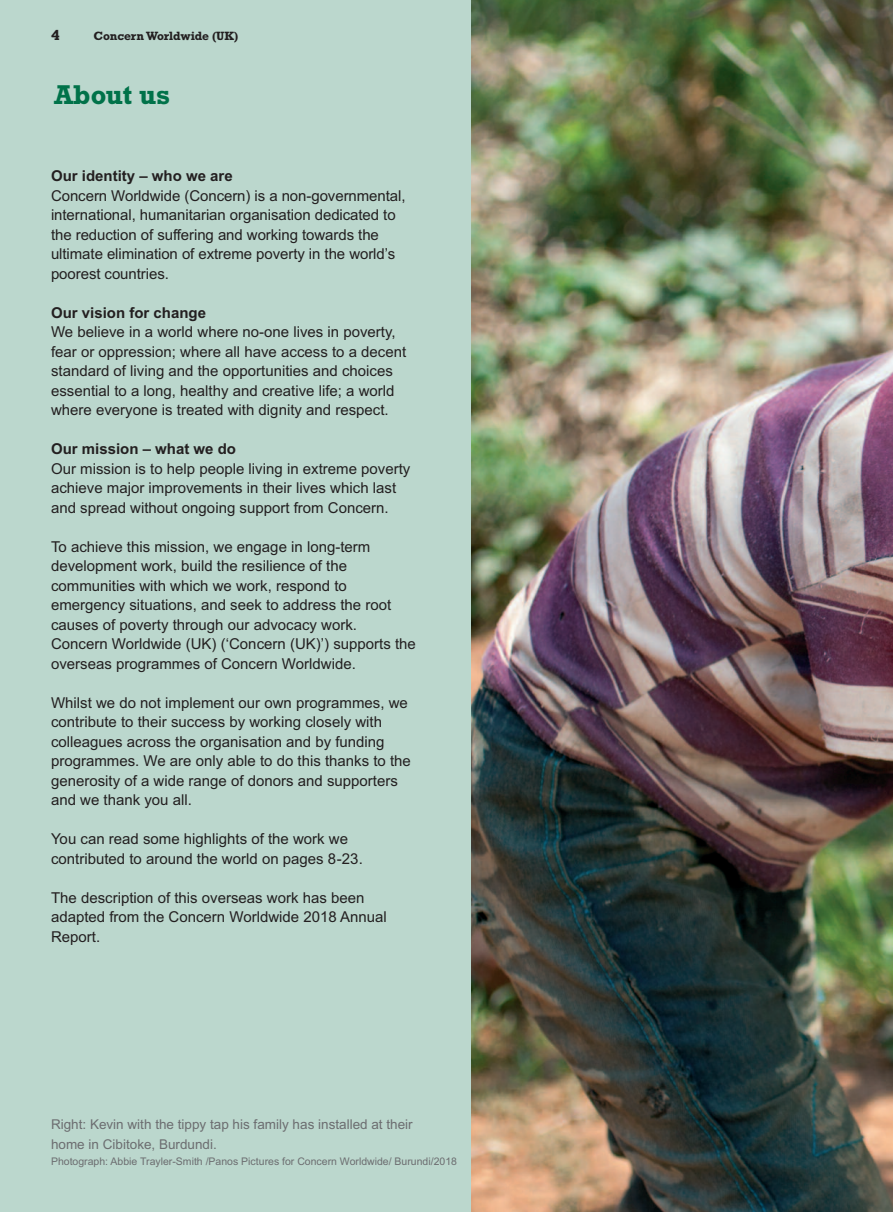
<style>
.page{position:relative;width:893px;height:1212px;background:#fff}
.page>*{position:absolute;margin:0;border:0;box-sizing:border-box;transform-origin:0 0}
.t1{font:700 25.5px "Rockwell";color:#007249}
.t2{font:15px/19.5px "Arial";color:#231f20}
.t3{font:700 15px "Arial";color:#231f20}
.t4{font:13.5px/19.5px "Arial";color:#6c6d70}
.t5{font:700 13.5px "Rockwell";color:#231f20}
.t6{font:700 11.25px "Rockwell";letter-spacing:-.01em;color:#231f20}
.t7{font:10.5px "Arial";color:#6c6d70}
</style>
<div class="page">
<div style="left:0;top:0;width:480px;height:1212px;background:#bbd7cd"></div>
<img style="left:471px;top:0;width:422px;height:1212px">
<p class="t5" style="left:51px;top:27px;width:10px">4</p>
<p class="t6" style="left:94px;top:29px;width:146px">Concern Worldwide (UK)</p>
<h1 class="t1" style="left:54px;top:81px;width:117px">About us</h1>
<p class="t3" style="left:51px;top:167px;width:183px">Our identity – who we are</p>
<p class="t2" style="left:51px;top:186px;width:356px">Concern Worldwide (Concern) is a non-governmental, international, humanitarian organisation dedicated to the reduction of suffering and working towards the ultimate elimination of extreme poverty in the world’s poorest countries.</p>
<p class="t3" style="left:51px;top:304px;width:157px">Our vision for change</p>
<p class="t2" style="left:51px;top:322px;width:357px">We believe in a world where no-one lives in poverty, fear or oppression; where all have access to a decent standard of living and the opportunities and choices essential to a long, healthy and creative life; a world where everyone is treated with dignity and respect.</p>
<p class="t3" style="left:51px;top:440px;width:187px">Our mission – what we do</p>
<p class="t2" style="left:51px;top:459px;width:361px">Our mission is to help people living in extreme poverty achieve major improvements in their lives which last and spread without ongoing support from Concern.</p>
<p class="t2" style="left:51px;top:537px;width:366px">To achieve this mission, we engage in long-term development work, build the resilience of the communities with which we work, respond to emergency situations, and seek to address the root causes of poverty through our advocacy work.<br>Concern Worldwide (UK) (‘Concern (UK)’) supports the overseas programmes of Concern Worldwide.</p>
<p class="t2" style="left:51px;top:693px;width:361px">Whilst we do not implement our own programmes, we contribute to their success by working closely with colleagues across the organisation and by funding programmes. We are only able to do this thanks to the generosity of a wide range of donors and supporters and we thank you all.</p>
<p class="t2" style="left:51px;top:829px;width:313px">You can read some highlights of the work we contributed to around the world on pages 8-23.</p>
<p class="t2" style="left:51px;top:888px;width:337px">The description of this overseas work has been adapted from the Concern Worldwide 2018 Annual<br>Report.</p>
<p class="t4" style="left:51px;top:1115px;width:363px">Right: Kevin with the tippy tap his family has installed at their home in Cibitoke, Burdundi.</p>
<p class="t7" style="left:51px;top:1155px;width:408px">Photograph: Abbie Trayler-Smith /Panos Pictures for Concern Worldwide/ Burundi/2018</p>
</div>
